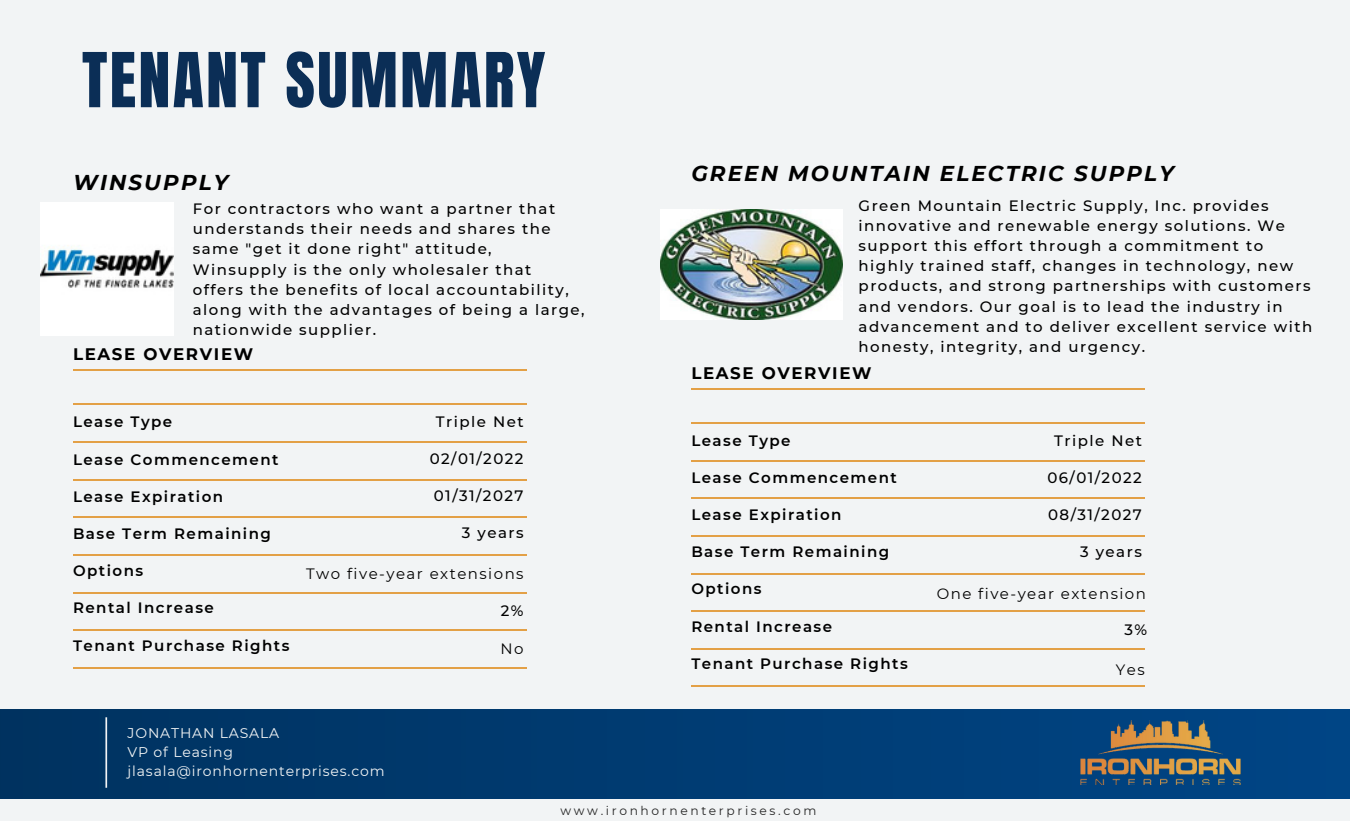
<style>
.page{position:relative;width:1350px;height:821px;background:#fff}
.page>*{position:absolute;margin:0;border:0;box-sizing:border-box;transform-origin:0 0}
.t1{font:64.35px "Anton";letter-spacing:.035em;color:#0b2e56}
.t2{font:italic 700 21.38px "Montserrat";letter-spacing:.1em;color:#000}
.t3{font:700 16.65px "Montserrat";letter-spacing:.1em;color:#000}
.t4{font:500 15.08px/20px "Montserrat";letter-spacing:.1em;color:#000}
.t5{font:600 15.08px "Montserrat";letter-spacing:.1em;color:#000}
.t6{font:15.08px "Montserrat";letter-spacing:.1em;color:#000}
.t7{font:13.95px/19.1px "Montserrat";letter-spacing:.06em;color:#f2f4f5}
.t8{font:12.15px "Montserrat";letter-spacing:.215em;color:#242424}
</style>
<div class="page">
<div style="left:0;top:0;width:1350px;height:820px;background:#f2f4f5"></div>
<div style="left:0;top:709px;width:1350px;height:89px;background:linear-gradient(to right,#003260,#004585)"></div>
<img style="left:1075px;top:720px;width:170px;height:64px">
<hr style="left:105px;top:717px;width:2px;height:70px;background:#f2f4f5">
<hr style="left:73px;top:403px;width:454px;height:2px;background:#e3a046">
<hr style="left:73px;top:441px;width:454px;height:1px;background:#e3a046">
<hr style="left:73px;top:478px;width:454px;height:2px;background:#e3a046">
<hr style="left:73px;top:516px;width:454px;height:2px;background:#e3a046">
<hr style="left:73px;top:554px;width:454px;height:1px;background:#e3a046">
<hr style="left:73px;top:591px;width:454px;height:2px;background:#e3a046">
<hr style="left:73px;top:629px;width:454px;height:1px;background:#e3a046">
<hr style="left:73px;top:666px;width:454px;height:2px;background:#e3a046">
<hr style="left:73px;top:369px;width:454px;height:1px;background:#e3a046">
<img style="left:40px;top:202px;width:133px;height:133px">
<hr style="left:691px;top:422px;width:454px;height:1px;background:#e3a046">
<hr style="left:691px;top:459px;width:454px;height:2px;background:#e3a046">
<hr style="left:691px;top:497px;width:454px;height:2px;background:#e3a046">
<hr style="left:691px;top:534px;width:454px;height:2px;background:#e3a046">
<hr style="left:691px;top:572px;width:454px;height:2px;background:#e3a046">
<hr style="left:691px;top:610px;width:454px;height:1px;background:#e3a046">
<hr style="left:691px;top:647px;width:454px;height:2px;background:#e3a046">
<hr style="left:691px;top:685px;width:454px;height:2px;background:#e3a046">
<hr style="left:691px;top:387px;width:454px;height:2px;background:#e3a046">
<img style="left:660px;top:209px;width:182px;height:110px">
<p class="t1" style="left:82px;top:34px;width:465px">TENANT SUMMARY</p>
<p class="t2" style="left:73px;top:169px;width:157px">WINSUPPLY</p>
<p class="t4" style="left:193px;top:199px;width:393px">For contractors who want a partner that understands their needs and shares the same "get it done right" attitude, Winsupply is the only wholesaler that offers the benefits of local accountability, along with the advantages of being a large, nationwide supplier.</p>
<p class="t3" style="left:73px;top:344px;width:182px">LEASE OVERVIEW</p>
<h2 class="t5" style="left:73px;top:412px;width:101px">Lease Type</h2>
<p class="t5" style="left:73px;top:449px;width:207px">Lease Commencement</p>
<h5 class="t5" style="left:73px;top:487px;width:152px">Lease Expiration</h5>
<p class="t5" style="left:73px;top:524px;width:199px">Base Term Remaining</p>
<p class="t5" style="left:73px;top:561px;width:72px">Options</p>
<p class="t5" style="left:73px;top:598px;width:142px">Rental Increase</p>
<p class="t5" style="left:73px;top:636px;width:218px">Tenant Purchase Rights</p>
<p class="t4" style="left:436px;top:411px;width:89px">Triple Net</p>
<p class="t4" style="left:430px;top:448px;width:95px">02/01/2022</p>
<p class="t4" style="left:434px;top:485px;width:91px">01/31/2027</p>
<p class="t4" style="left:462px;top:522px;width:63px">3 years</p>
<p class="t6" style="left:306px;top:564px;width:219px">Two five-year extensions</p>
<p class="t4" style="left:501px;top:600px;width:24px">2%</p>
<p class="t6" style="left:501px;top:639px;width:25px">No</p>
<p class="t7" style="left:128px;top:722px;width:258px">JONATHAN LASALA<br>VP of Leasing jlasala@ironhornenterprises.com</p>
<p class="t2" style="left:691px;top:160px;width:484px">GREEN MOUNTAIN ELECTRIC SUPPLY</p>
<p class="t4" style="left:859px;top:195px;width:455px">Green Mountain Electric Supply, Inc. provides innovative and renewable energy solutions. We support this effort through a commitment to highly trained staff, changes in technology, new products, and strong partnerships with customers and vendors. Our goal is to lead the industry in advancement and to deliver excellent service with honesty, integrity, and urgency.</p>
<p class="t3" style="left:691px;top:363px;width:182px">LEASE OVERVIEW</p>
<p class="t5" style="left:691px;top:431px;width:101px">Lease Type</p>
<p class="t5" style="left:691px;top:468px;width:207px">Lease Commencement</p>
<p class="t5" style="left:691px;top:505px;width:152px">Lease Expiration</p>
<p class="t5" style="left:691px;top:542px;width:199px">Base Term Remaining</p>
<p class="t5" style="left:691px;top:579px;width:72px">Options</p>
<h2 class="t5" style="left:691px;top:616px;width:142px">Rental Increase</h2>
<p class="t5" style="left:691px;top:653px;width:218px">Tenant Purchase Rights</p>
<h5 class="t4" style="left:1054px;top:430px;width:89px">Triple Net</h5>
<p class="t4" style="left:1047px;top:467px;width:96px">06/01/2022</p>
<p class="t4" style="left:1048px;top:504px;width:95px">08/31/2027</p>
<p class="t4" style="left:1080px;top:541px;width:63px">3 years</p>
<p class="t6" style="left:937px;top:584px;width:211px">One five-year extension</p>
<p class="t4" style="left:1124px;top:619px;width:24px">3%</p>
<p class="t6" style="left:1116px;top:659px;width:30px">Yes</p>
<p class="t8" style="left:560px;top:802px;width:257px">www.ironhornenterprises.com</p>
</div>
